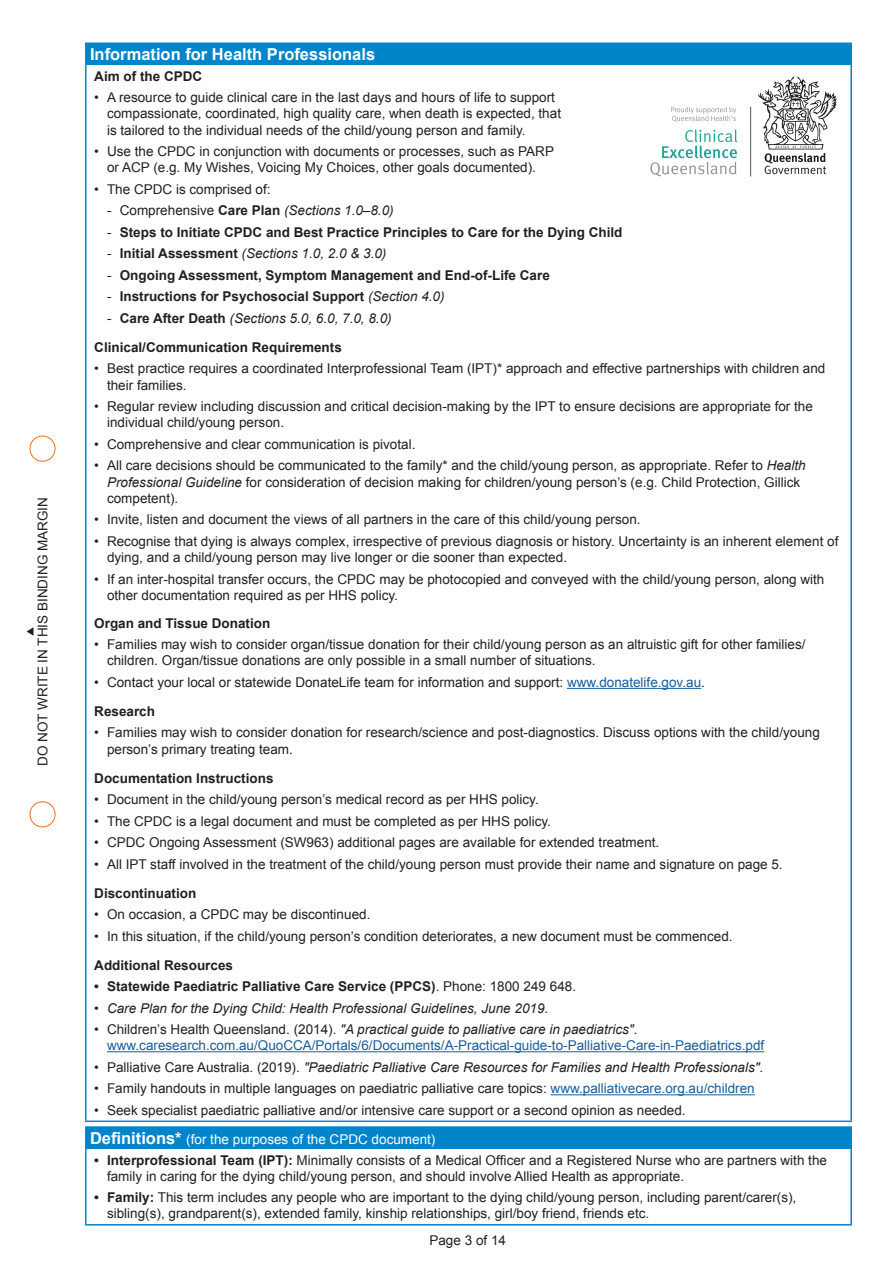
<style>
.page{position:relative;width:893px;height:1263px;background:#fff}
.page>*{position:absolute;margin:0;border:0;box-sizing:border-box;transform-origin:0 0}
.Heading{font:700 16.5px "Arial";color:#fff}
.t1{font:13.5px/16.2px "Arial";color:#231f20}
.t2{font:700 13.5px "Arial";color:#231f20}
.t3{font:italic 13.5px "Arial";color:#231f20}
.t4{font:13.5px/16.2px "Arial";color:#175d9e}
.Heading-2{font:13.5px "Arial";color:#fff}
.s1{font-style:normal}
.s2{font-weight:700;font-style:normal}
.s3{font-weight:400}
.s4{font-weight:400;font-style:italic}
.s5{font-style:italic}
.s6{color:#175d9e}
.s7{color:#231f20}
.s8{font-style:italic;color:#231f20}
.s9{font-weight:700;font-size:16.5px}
.s10{font-weight:700}
</style>
<div class="page">
<div style="left:86px;top:43px;width:765px;height:22px;background:#0085cb"></div>
<hr style="left:85px;top:43px;width:767px;height:1px;background:#0085cb">
<hr style="left:85px;top:44px;width:2px;height:21px;background:#0085cb">
<hr style="left:850px;top:44px;width:2px;height:21px;background:#0085cb">
<hr style="left:85px;top:65px;width:2px;height:541px;background:#0085cb">
<hr style="left:850px;top:65px;width:2px;height:541px;background:#0085cb">
<hr style="left:85px;top:606px;width:2px;height:514px;background:#0085cb">
<hr style="left:850px;top:606px;width:2px;height:514px;background:#0085cb">
<hr style="left:85px;top:1120px;width:767px;height:2px;background:#0085cb">
<hr style="left:567px;top:688px;width:134px;height:1px;background:#175d9e">
<hr style="left:107px;top:1051px;width:657px;height:1px;background:#175d9e">
<hr style="left:551px;top:1094px;width:204px;height:1px;background:#175d9e">
<div style="left:86px;top:1127px;width:765px;height:21px;background:#0085cb"></div>
<hr style="left:85px;top:1126px;width:767px;height:2px;background:#0085cb">
<hr style="left:85px;top:1128px;width:2px;height:20px;background:#0085cb">
<hr style="left:850px;top:1128px;width:2px;height:20px;background:#0085cb">
<hr style="left:85px;top:1148px;width:2px;height:76px;background:#0085cb">
<hr style="left:850px;top:1148px;width:2px;height:76px;background:#0085cb">
<hr style="left:85px;top:1224px;width:767px;height:1px;background:#0085cb">
<svg style="left:671px;top:107px;width:65px;height:15px"></svg>
<svg style="left:758px;top:76px;width:78px;height:98px"></svg>
<svg style="left:650px;top:130px;width:87px;height:46px"></svg>
<hr style="left:750px;top:107px;width:1px;height:69px;background:#6d6e71">
<svg style="left:26px;top:627px;width:8px;height:9px"></svg>
<div style="left:30px;top:436px;width:25px;height:25px;border:1px solid #f36e21;border-radius:50%"></div>
<div style="left:30px;top:801px;width:25px;height:26px;border:1px solid #f36e21;border-radius:50%"></div>
<p class="t1" style="left:35px;top:766px;width:270px;rotate:-90deg">DO NOT WRITE IN THIS BINDING MARGIN</p>
<p class="Heading" style="left:90px;top:43px;width:287px">Information for Health Professionals</p>
<p class="t2" style="left:94px;top:67px;width:109px">Aim of the CPDC</p>
<p class="t1" style="left:107px;top:90px;width:455px;text-indent:-13px">• A resource to guide clinical care in the last days and hours of life to support compassionate, coordinated, high quality care, when death is expected, that is tailored to the individual needs of the child/young person and family.</p>
<p class="t1" style="left:94px;top:143px;width:461px;text-align:center">• Use the CPDC in conjunction with documents or processes, such as PARP or ACP (e.g. My Wishes, Voicing My Choices, other goals documented).</p>
<p class="t1" style="left:94px;top:181px;width:178px">• The CPDC is comprised of:</p>
<p class="t3" style="left:107px;top:202px;width:288px"><span class="s1">- Comprehensive</span> <span class="s2">Care Plan</span> (Sections 1.0–8.0)</p>
<p class="t2" style="left:107px;top:223px;width:517px"><span class="s3">-</span> Steps to Initiate CPDC and Best Practice Principles to Care for the Dying Child</p>
<p class="t3" style="left:107px;top:245px;width:281px"><span class="s1">-</span> <span class="s2">Initial Assessment</span> (Sections 1.0, 2.0 &amp; 3.0)</p>
<p class="t2" style="left:107px;top:266px;width:444px"><span class="s3">-</span> Ongoing Assessment, Symptom Management and End-of-Life Care</p>
<p class="t2" style="left:107px;top:288px;width:339px"><span class="s3">-</span> Instructions for Psychosocial Support <span class="s4">(Section 4.0)</span></p>
<p class="t3" style="left:107px;top:309px;width:286px"><span class="s1">-</span> <span class="s2">Care After Death</span> (Sections 5.0, 6.0, 7.0, 8.0)</p>
<p class="t2" style="left:94px;top:338px;width:249px">Clinical/Communication Requirements</p>
<p class="t1" style="left:107px;top:361px;width:720px;text-indent:-13px">• Best practice requires a coordinated Interprofessional Team (IPT)* approach and effective partnerships with children and their families.</p>
<p class="t1" style="left:107px;top:398px;width:707px;text-indent:-13px">• Regular review including discussion and critical decision-making by the IPT to ensure decisions are appropriate for the individual child/young person.</p>
<p class="t1" style="left:94px;top:436px;width:323px">• Comprehensive and clear communication is pivotal.</p>
<p class="t1" style="left:107px;top:458px;width:700px;text-indent:-13px">• All care decisions should be communicated to the family* and the child/young person, as appropriate. Refer to <span class="s5">Health<br>Professional Guideline</span> for consideration of decision making for children/young person’s (e.g. Child Protection, Gillick competent).</p>
<p class="t1" style="left:94px;top:512px;width:548px">• Invite, listen and document the views of all partners in the care of this child/young person.</p>
<p class="t1" style="left:107px;top:533px;width:733px;text-indent:-13px">• Recognise that dying is always complex, irrespective of previous diagnosis or history. Uncertainty is an inherent element of dying, and a child/young person may live longer or die sooner than expected.</p>
<p class="t1" style="left:107px;top:571px;width:719px;text-indent:-13px">• If an inter-hospital transfer occurs, the CPDC may be photocopied and conveyed with the child/young person, along with other documentation required as per HHS policy.</p>
<p class="t2" style="left:94px;top:614px;width:178px">Organ and Tissue Donation</p>
<p class="t1" style="left:107px;top:636px;width:700px;text-indent:-13px">• Families may wish to consider organ/tissue donation for their child/young person as an altruistic gift for other families/ children. Organ/tissue donations are only possible in a small number of situations.</p>
<p class="t1" style="left:94px;top:674px;width:612px">• Contact your local or statewide DonateLife team for information and support: <span class="s6">www.donatelife.gov.au</span>.</p>
<p class="t2" style="left:94px;top:702px;width:62px">Research</p>
<p class="t1" style="left:107px;top:725px;width:714px;text-indent:-13px">• Families may wish to consider donation for research/science and post-diagnostics. Discuss options with the child/young person’s primary treating team.</p>
<p class="t2" style="left:94px;top:769px;width:181px">Documentation Instructions</p>
<p class="t1" style="left:94px;top:791px;width:446px">• Document in the child/young person’s medical record as per HHS policy.</p>
<p class="t1" style="left:94px;top:813px;width:458px">• The CPDC is a legal document and must be completed as per HHS policy.</p>
<p class="t1" style="left:94px;top:834px;width:567px">• CPDC Ongoing Assessment (SW963) additional pages are available for extended treatment.</p>
<p class="t1" style="left:94px;top:856px;width:690px">• All IPT staff involved in the treatment of the child/young person must provide their name and signature on page 5.</p>
<p class="t2" style="left:94px;top:884px;width:104px">Discontinuation</p>
<p class="t1" style="left:94px;top:906px;width:278px">• On occasion, a CPDC may be discontinued.</p>
<p class="t1" style="left:94px;top:928px;width:640px">• In this situation, if the child/young person’s condition deteriorates, a new document must be commenced.</p>
<p class="t2" style="left:94px;top:956px;width:140px">Additional Resources</p>
<p class="t2" style="left:94px;top:977px;width:483px">• Statewide Paediatric Palliative Care Service (PPCS)<span class="s3">. Phone: 1800 249 648.</span></p>
<p class="t3" style="left:94px;top:999px;width:456px">• Care Plan for the Dying Child: Health Professional Guidelines, June 2019<span class="s1">.</span></p>
<p class="t4" style="left:107px;top:1021px;width:659px;text-indent:-13px"><span class="s7">• Children’s Health Queensland. (2014).</span> <span class="s8">"A practical guide to palliative care in paediatrics"</span><span class="s7">. </span>www.caresearch.com.au/QuoCCA/Portals/6/Documents/A-Practical-guide-to-Palliative-Care-in-Paediatrics.pdf</p>
<p class="t3" style="left:94px;top:1058px;width:671px"><span class="s1">• Palliative Care Australia. (2019).</span> "Paediatric Palliative Care Resources for Families and Health Professionals".</p>
<p class="t1" style="left:94px;top:1081px;width:662px">• Family handouts in multiple languages on paediatric palliative care topics: <span class="s6">www.palliativecare.org.au/children</span></p>
<p class="t1" style="left:94px;top:1102px;width:593px">• Seek specialist paediatric palliative and/or intensive care support or a second opinion as needed.</p>
<p class="Heading-2" style="left:90px;top:1130px;width:347px"><span class="s9">Definitions*</span> (for the purposes of the CPDC document)</p>
<p class="t1" style="left:107px;top:1152px;width:721px;text-indent:-13px"><span class="s10">• Interprofessional Team (IPT):</span> Minimally consists of a Medical Officer and a Registered Nurse who are partners with the family in caring for the dying child/young person, and should involve Allied Health as appropriate.</p>
<p class="t1" style="left:107px;top:1189px;width:691px;text-indent:-13px"><span class="s10">• Family:</span> This term includes any people who are important to the dying child/young person, including parent/carer(s), sibling(s), grandparent(s), extended family, kinship relationships, girl/boy friend, friends etc.</p>
<p class="t1" style="left:429px;top:1232px;width:78px">Page 3 of 14</p>
</div>
